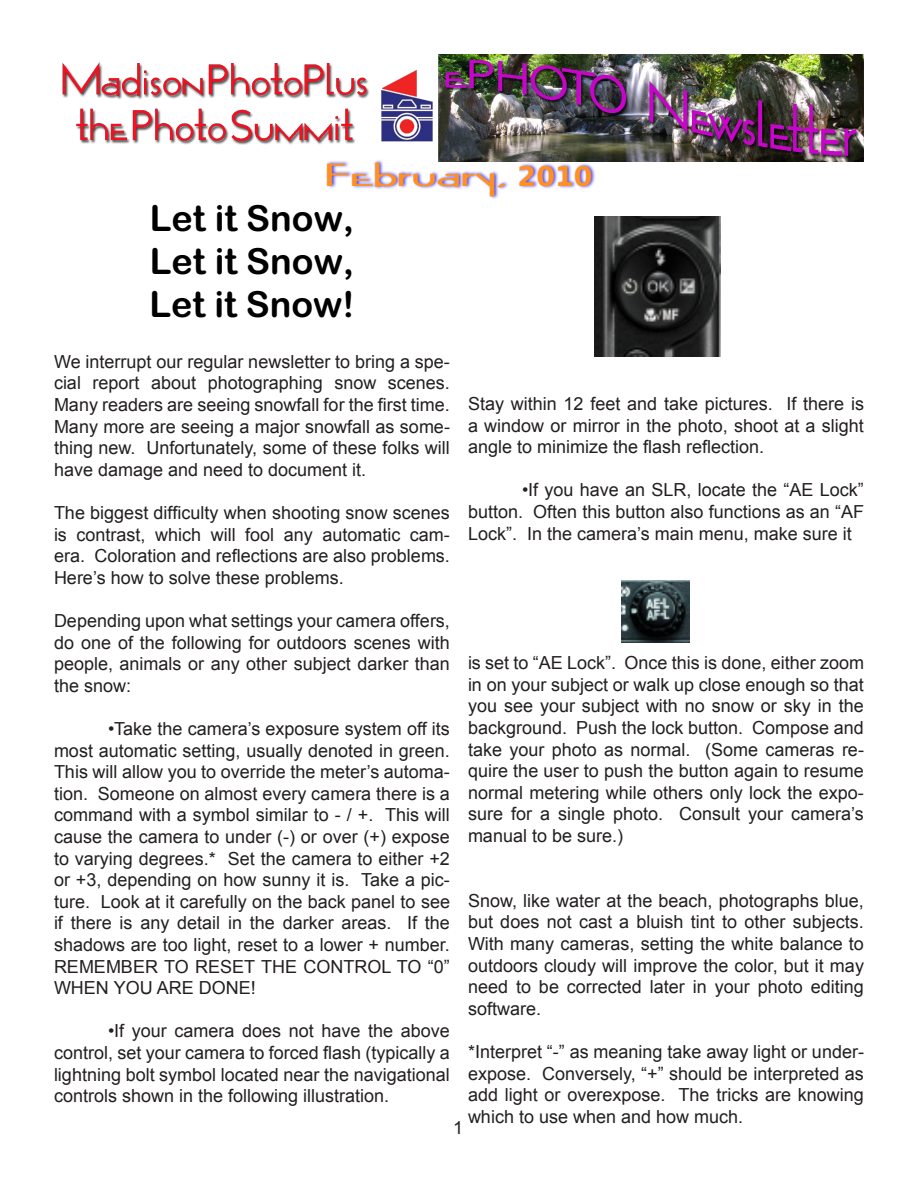
<style>
.page{position:relative;width:918px;height:1188px;background:#fff}
.page>*{position:absolute;margin:0;border:0;box-sizing:border-box;transform-origin:0 0}
.t1{font:36px/43.2px "Arial Rounded 2";color:#000;text-align:justify}
.t2{font:700 27px "Opticon One 1 Ex";color:#ff9021}
.t3{font:18px/21.6px "Arial";color:#231f20;text-align:justify}
.s1{font-family:"Prima Sans BT"}
</style>
<div class="page">
<div style="left:325px;top:159px;width:271px;height:41px;background:#00f;opacity:.75"></div>
<img style="left:62px;top:54px;width:802px;height:108px">
<img style="left:594px;top:216px;width:126px;height:141px">
<img style="left:621px;top:580px;width:68px;height:63px">
<h2 class="t2" style="left:325px;top:161px;width:269px">February, <span class="s1">2010</span></h2>
<h1 class="t1" style="left:149px;top:196px;width:207px">Let it Snow, Let it Snow, Let it Snow!</h1>
<p class="t3" style="left:54px;top:351px;width:397px">We interrupt our regular newsletter to bring a spe&shy;cial report about photographing snow scenes.<br>Many readers are seeing snowfall for the first time.<br>Many more are seeing a major snowfall as some&shy;thing new. Unfortunately, some of these folks will have damage and need to document it.</p>
<p class="t3" style="left:54px;top:502px;width:397px">The biggest difficulty when shooting snow scenes is contrast, which will fool any automatic cam&shy;era. Coloration and reflections are also problems.<br>Here’s how to solve these problems.</p>
<p class="t3" style="left:54px;top:610px;width:397px">Depending upon what settings your camera offers, do one of the following for outdoors scenes with people, animals or any other subject darker than the snow:</p>
<p class="t3" style="left:54px;top:718px;width:398px;text-indent:54px">•Take the camera’s exposure system off its most automatic setting, usually denoted in green.<br>This will allow you to override the meter’s automa&shy;tion. Someone on almost every camera there is a command with a symbol similar to - / +. This will cause the camera to under (-) or over (+) expose to varying degrees.* Set the camera to either +2 or +3, depending on how sunny it is. Take a pic&shy;ture. Look at it carefully on the back panel to see if there is any detail in the darker areas. If the shadows are too light, reset to a lower + number.<br>REMEMBER TO RESET THE CONTROL TO “0” WHEN YOU ARE DONE!</p>
<p class="t3" style="left:54px;top:1020px;width:397px;text-indent:54px">•If your camera does not have the above control, set your camera to forced flash (typically a lightning bolt symbol located near the navigational controls shown in the following illustration.</p>
<p class="t3" style="left:453px;top:1117px;width:12px">1</p>
<p class="t3" style="left:468px;top:393px;width:397px">Stay within 12 feet and take pictures. If there is a window or mirror in the photo, shoot at a slight angle to minimize the flash reflection.</p>
<p class="t3" style="left:468px;top:479px;width:398px;text-indent:54px">•If you have an SLR, locate the “AE Lock” button. Often this button also functions as an “AF Lock”. In the camera’s main menu, make sure it</p>
<p class="t3" style="left:468px;top:652px;width:398px">is set to “AE Lock”. Once this is done, either zoom in on your subject or walk up close enough so that you see your subject with no snow or sky in the background. Push the lock button. Compose and take your photo as normal. (Some cameras re&shy;quire the user to push the button again to resume normal metering while others only lock the expo&shy;sure for a single photo. Consult your camera’s manual to be sure.)</p>
<p class="t3" style="left:468px;top:890px;width:397px">Snow, like water at the beach, photographs blue, but does not cast a bluish tint to other subjects.<br>With many cameras, setting the white balance to outdoors cloudy will improve the color, but it may need to be corrected later in your photo editing software.</p>
<p class="t3" style="left:468px;top:1041px;width:397px">*Interpret “-” as meaning take away light or under&shy;expose. Conversely, “+” should be interpreted as add light or overexpose. The tricks are knowing which to use when and how much.</p>
</div>
